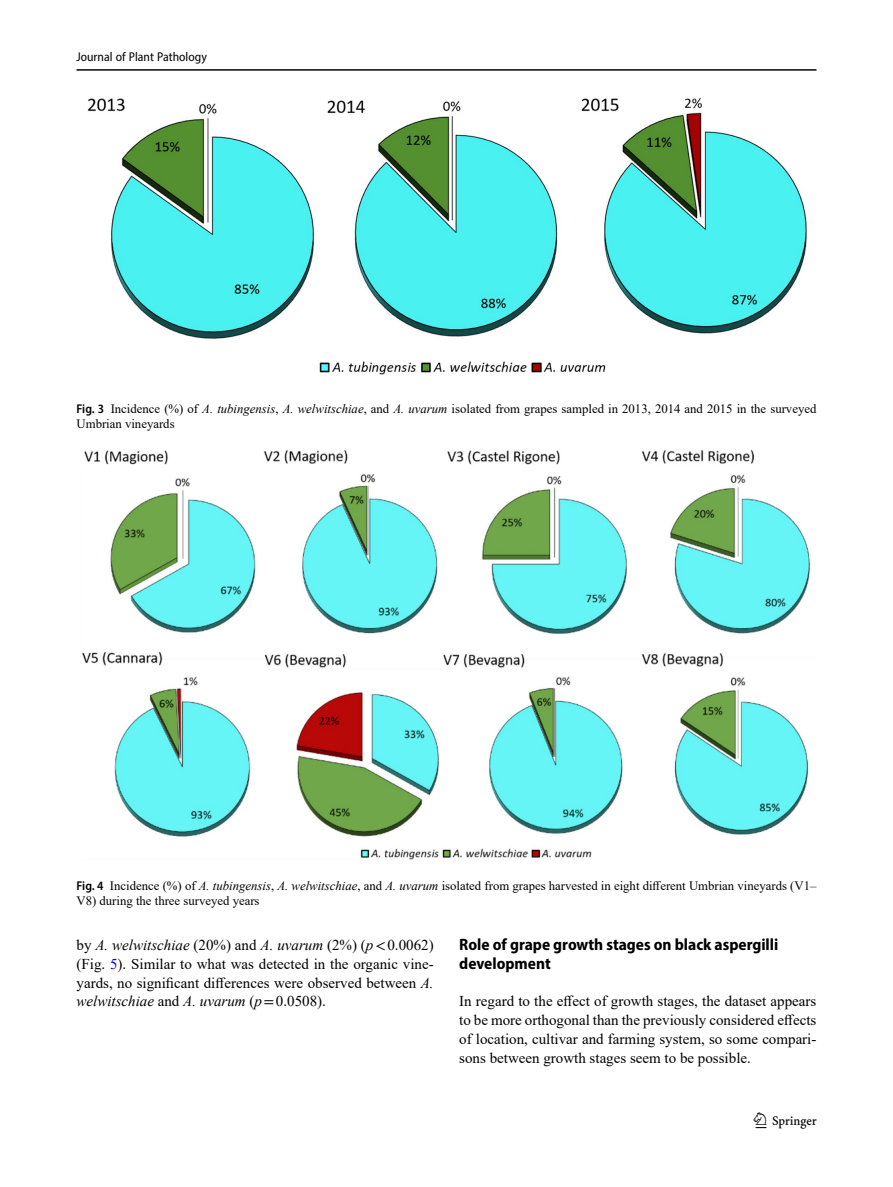
<style>
.page{position:relative;width:893px;height:1187px;background:#fff}
.page>*{position:absolute;margin:0;border:0;box-sizing:border-box;transform-origin:0 0}
.t1{font:22.5px "Springnew";color:#000}
.Head_2{font:700 semi-condensed 16.5px/18.8px "Myriad Pro";color:#000}
.Body_Text{font:15px/18.8px "Times New Roman";color:#000;text-align:justify}
.Body_Text_Indent{font:15px/18.8px "Times New Roman";color:#000;text-align:justify}
.Figure_Caption{font:12.75px/15px "Times New Roman";color:#000}
.t2{font:semi-condensed 12.75px "Myriad Pro";color:#000}
.s1{font-family:"Myriad Pro";font-weight:600;font-stretch:semi-condensed}
.s2{font-style:italic}
.s3{font-family:"STIX"}
.s4{color:#00f}
</style>
<div class="page">
<hr style="left:77px;top:69px;width:739px;height:2px;background:#000">
<img style="left:82px;top:450px;width:728px;height:410px">
<img style="left:87px;top:98px;width:720px;height:277px">
<p class="t2" style="left:77px;top:49px;width:132px">Journal of Plant Pathology</p>
<p class="Figure_Caption" style="left:77px;top:401px;width:741px"><span class="s1">Fig. 3</span> Incidence (%) of <span class="s2">A. tubingensis</span>, <span class="s2">A. welwitschiae</span>, and <span class="s2">A. uvarum</span> isolated from grapes sampled in 2013, 2014 and 2015 in the surveyed<br>Umbrian vineyards</p>
<p class="Figure_Caption" style="left:77px;top:877px;width:741px"><span class="s1">Fig. 4</span> Incidence (%) of <span class="s2">A. tubingensis</span>, <span class="s2">A. welwitschiae</span>, and <span class="s2">A. uvarum</span> isolated from grapes harvested in eight different Umbrian vineyards (V1–<br>V8) during the three surveyed years</p>
<p class="Body_Text_Indent" style="left:77px;top:935px;width:359px">by <span class="s2">A. welwitschiae</span> (20%) and <span class="s2">A. uvarum</span> (2%) (<span class="s2">p</span><span class="s3">&lt;</span>0.0062) (Fig. <span class="s4">5</span>). Similar to what was detected in the organic vine&shy;yards, no significant differences were observed between <span class="s2">A. welwitschiae</span> and <span class="s2">A. uvarum</span> (<span class="s2">p</span><span class="s3">=</span>0.0508).</p>
<p class="Head_2" style="left:459px;top:934px;width:321px">Role of grape growth stages on black aspergilli development</p>
<p class="Body_Text" style="left:459px;top:991px;width:359px">In regard to the effect of growth stages, the dataset appears to be more orthogonal than the previously considered effects of location, cultivar and farming system, so some compari&shy;sons between growth stages seem to be possible.</p>
<h1 class="t1" style="left:756px;top:1107px;width:63px">1 3</h1>
</div>
